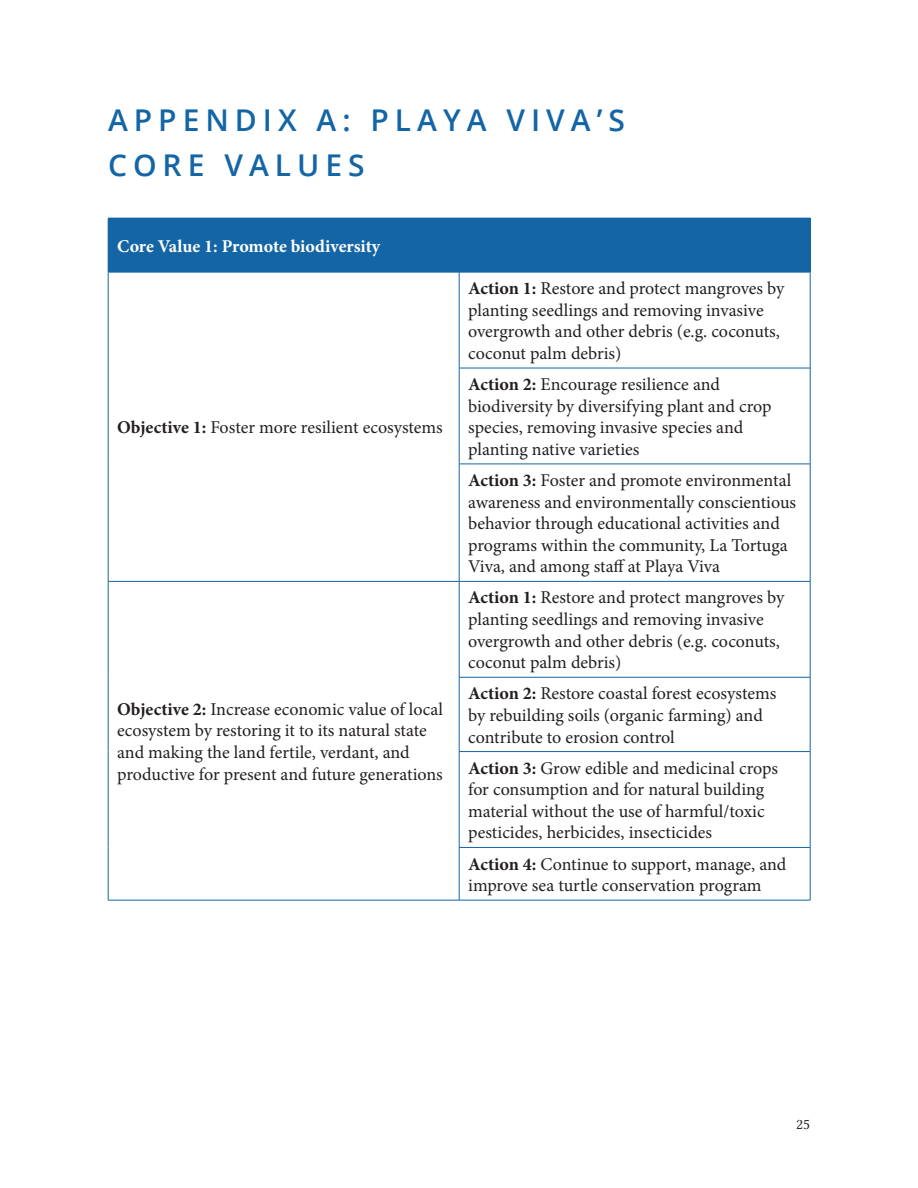
<style>
.page{position:relative;width:918px;height:1188px;background:#fff}
.page>*{position:absolute;margin:0;border:0;box-sizing:border-box;transform-origin:0 0}
.t1{font:600 30px/45px "Open Sans";letter-spacing:.2em;color:#1465a5}
.t2{font:18px/21.6px "Minion Pro";letter-spacing:-.005em;color:#231f20}
.t3{font:700 18px "Minion Pro";letter-spacing:-.005em;color:#fff}
.t4{font:15px "Lin Libertine";color:#231f20}
.s1{font-weight:700}
</style>
<div class="page">
<div style="left:108px;top:218px;width:702px;height:54px;background:#1465a5"></div>
<hr style="left:810px;top:218px;width:1px;height:54px;background:#1465a5">
<hr style="left:108px;top:272px;width:351px;height:1px;background:#1465a5">
<hr style="left:108px;top:272px;width:1px;height:96px;background:#1465a5">
<hr style="left:459px;top:272px;width:351px;height:1px;background:#1465a5">
<hr style="left:459px;top:272px;width:1px;height:96px;background:#1465a5">
<hr style="left:810px;top:272px;width:1px;height:96px;background:#1465a5">
<hr style="left:108px;top:368px;width:1px;height:96px;background:#1465a5">
<hr style="left:459px;top:368px;width:351px;height:1px;background:#1465a5">
<hr style="left:459px;top:368px;width:1px;height:96px;background:#1465a5">
<hr style="left:810px;top:368px;width:1px;height:96px;background:#1465a5">
<hr style="left:108px;top:464px;width:1px;height:117px;background:#1465a5">
<hr style="left:459px;top:464px;width:351px;height:1px;background:#1465a5">
<hr style="left:459px;top:464px;width:1px;height:117px;background:#1465a5">
<hr style="left:810px;top:464px;width:1px;height:117px;background:#1465a5">
<hr style="left:108px;top:581px;width:351px;height:1px;background:#1465a5">
<hr style="left:108px;top:582px;width:1px;height:95px;background:#1465a5">
<hr style="left:459px;top:581px;width:351px;height:1px;background:#1465a5">
<hr style="left:459px;top:582px;width:1px;height:95px;background:#1465a5">
<hr style="left:810px;top:582px;width:1px;height:95px;background:#1465a5">
<hr style="left:108px;top:677px;width:1px;height:75px;background:#1465a5">
<hr style="left:459px;top:677px;width:351px;height:1px;background:#1465a5">
<hr style="left:459px;top:677px;width:1px;height:74px;background:#1465a5">
<hr style="left:810px;top:677px;width:1px;height:74px;background:#1465a5">
<hr style="left:108px;top:752px;width:1px;height:95px;background:#1465a5">
<hr style="left:459px;top:751px;width:351px;height:1px;background:#1465a5">
<hr style="left:459px;top:752px;width:1px;height:95px;background:#1465a5">
<hr style="left:810px;top:752px;width:1px;height:95px;background:#1465a5">
<hr style="left:108px;top:847px;width:1px;height:53px;background:#1465a5">
<hr style="left:459px;top:847px;width:351px;height:1px;background:#1465a5">
<hr style="left:459px;top:848px;width:1px;height:52px;background:#1465a5">
<hr style="left:810px;top:848px;width:1px;height:52px;background:#1465a5">
<hr style="left:108px;top:900px;width:351px;height:1px;background:#1465a5">
<hr style="left:459px;top:900px;width:351px;height:1px;background:#1465a5">
<h1 class="t1" style="left:108px;top:98px;width:518px">APPENDIX A: PLAYA VIVA’S<br>CORE VALUES</h1>
<p class="t3" style="left:117px;top:239px;width:265px">Core Value 1: Promote biodiversity</p>
<p class="t2" style="left:117px;top:418px;width:327px"><span class="s1">Objective 1:</span> Foster more resilient ecosystems</p>
<p class="t2" style="left:117px;top:700px;width:327px"><span class="s1">Objective 2:</span> Increase economic value of local ecosystem by restoring it to its natural state and making the land fertile, verdant, and productive for present and future generations</p>
<p class="t2" style="left:468px;top:279px;width:318px"><span class="s1">Action 1:</span> Restore and protect mangroves by planting seedlings and removing invasive overgrowth and other debris (e.g. coconuts, coconut palm debris)</p>
<p class="t2" style="left:468px;top:375px;width:305px"><span class="s1">Action 2:</span> Encourage resilience and biodiversity by diversifying plant and crop species, removing invasive species and planting native varieties</p>
<p class="t2" style="left:468px;top:471px;width:329px"><span class="s1">Action 3:</span> Foster and promote environmental awareness and environmentally conscientious behavior through educational activities and programs within the community, La Tortuga Viva, and among staff at Playa Viva</p>
<p class="t2" style="left:468px;top:589px;width:318px"><span class="s1">Action 1:</span> Restore and protect mangroves by planting seedlings and removing invasive overgrowth and other debris (e.g. coconuts, coconut palm debris)</p>
<p class="t2" style="left:468px;top:684px;width:310px"><span class="s1">Action 2:</span> Restore coastal forest ecosystems by rebuilding soils (organic farming) and contribute to erosion control</p>
<p class="t2" style="left:468px;top:759px;width:311px"><span class="s1">Action 3:</span> Grow edible and medicinal crops for consumption and for natural building material without the use of harmful/toxic pesticides, herbicides, insecticides</p>
<p class="t2" style="left:468px;top:855px;width:320px"><span class="s1">Action 4:</span> Continue to support, manage, and improve sea turtle conservation program</p>
<p class="t4" style="left:796px;top:1119px;width:15px">25</p>
</div>
